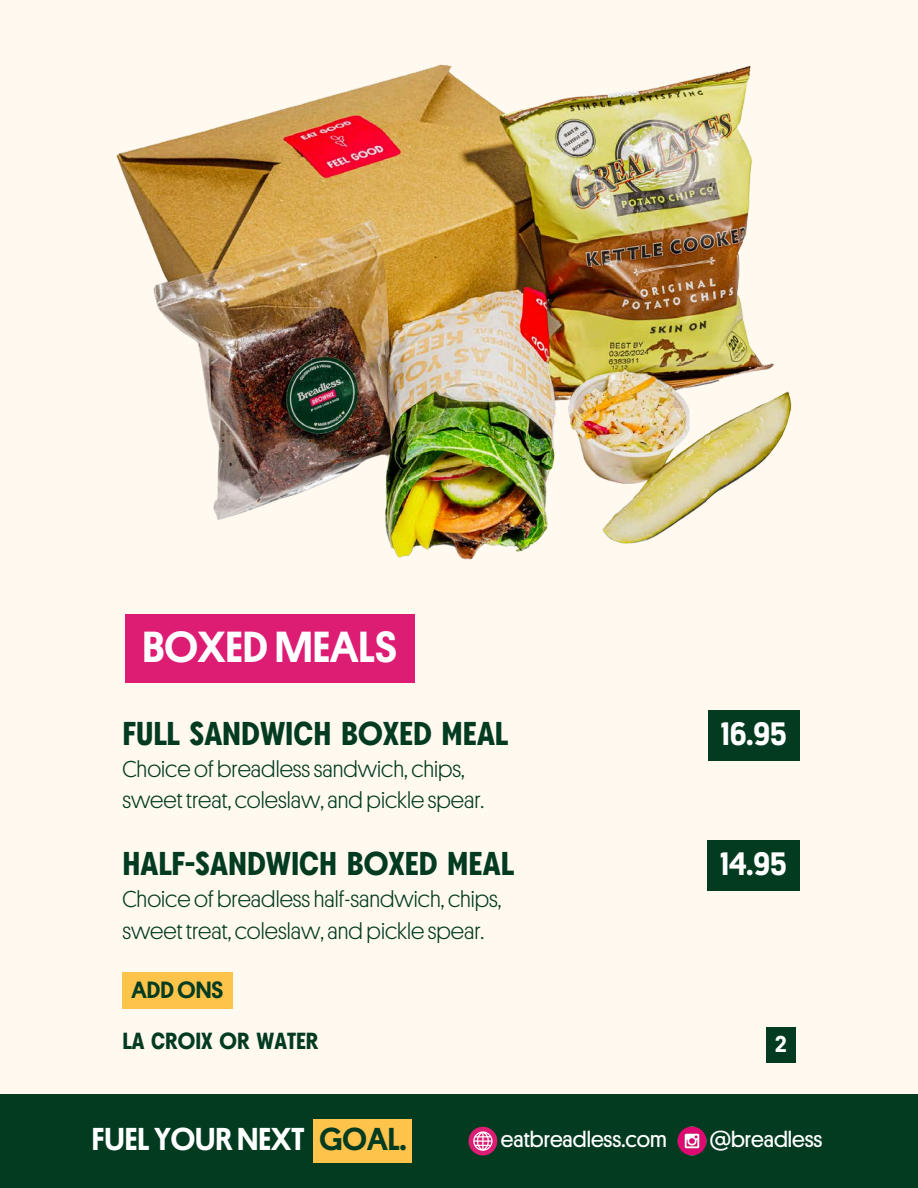
<style>
.page{position:relative;width:918px;height:1188px;background:#fff9f0}
.page>*{position:absolute;margin:0;border:0;box-sizing:border-box;transform-origin:0 0}
.t1{font:500 43.8px "Platform";color:#fff}
.t2{font:700 33.15px "BN Axel Grotesk";color:#033b21}
.t3{font:500 32.7px "Platform";color:#fff}
.t4{font:500 31.95px "Platform";color:#fff}
.t5{font:500 31.95px "Platform";color:#033b21}
.t6{font:500 23.7px "Platform";color:#033b21}
.t7{font:700 23.4px "BN Axel Grotesk";color:#033b21}
.t8{font:500 23.1px "Platform";color:#fff}
.t9{font:300 22.95px/31.8px "Platform";color:#033b21}
.t10{font:22.2px "Platform";color:#fff}
</style>
<div class="page">
<img style="left:116px;top:64px;width:676px;height:496px">
<div style="left:125px;top:615px;width:290px;height:68px;background:#dd1c74"></div>
<div style="left:708px;top:710px;width:92px;height:51px;background:#033b21"></div>
<div style="left:707px;top:840px;width:93px;height:51px;background:#033b21"></div>
<div style="left:122px;top:972px;width:111px;height:37px;background:#fdc34b"></div>
<div style="left:766px;top:1027px;width:30px;height:36px;background:#033b21"></div>
<div style="left:0;top:1094px;width:918px;height:94px;background:#033b21"></div>
<svg style="left:469px;top:1127px;width:28px;height:28px"></svg>
<img style="left:677px;top:1127px;width:29px;height:29px">
<div style="left:314px;top:1119px;width:98px;height:43px;background:#fdc34b"></div>
<p class="t1" style="left:142px;top:622px;width:256px">BOXED MEALS</p>
<h1 class="t2" style="left:122px;top:720px;width:387px">FULL SANDWICH BOXED MEAL</h1>
<h2 class="t9" style="left:122px;top:753px;width:363px">Choice of breadless sandwich, chips, sweet treat, coleslaw, and pickle spear.</h2>
<h2 class="t2" style="left:122px;top:850px;width:393px">HALF-SANDWICH BOXED MEAL</h2>
<h2 class="t9" style="left:122px;top:883px;width:381px">Choice of breadless half-sandwich, chips, sweet treat, coleslaw, and pickle spear.</h2>
<p class="t3" style="left:721px;top:715px;width:67px">16.95</p>
<p class="t3" style="left:720px;top:845px;width:68px">14.95</p>
<h2 class="t6" style="left:131px;top:976px;width:93px">ADD ONS</h2>
<h3 class="t7" style="left:122px;top:1031px;width:198px">LA CROIX OR WATER</h3>
<h3 class="t8" style="left:775px;top:1031px;width:13px">2</h3>
<p class="t4" style="left:92px;top:1121px;width:215px">FUEL YOUR NEXT</p>
<p class="t5" style="left:319px;top:1121px;width:89px">GOAL.</p>
<h2 class="t10" style="left:501px;top:1127px;width:167px">eatbreadless.com</h2>
<p class="t10" style="left:710px;top:1127px;width:114px">@breadless</p>
</div>
